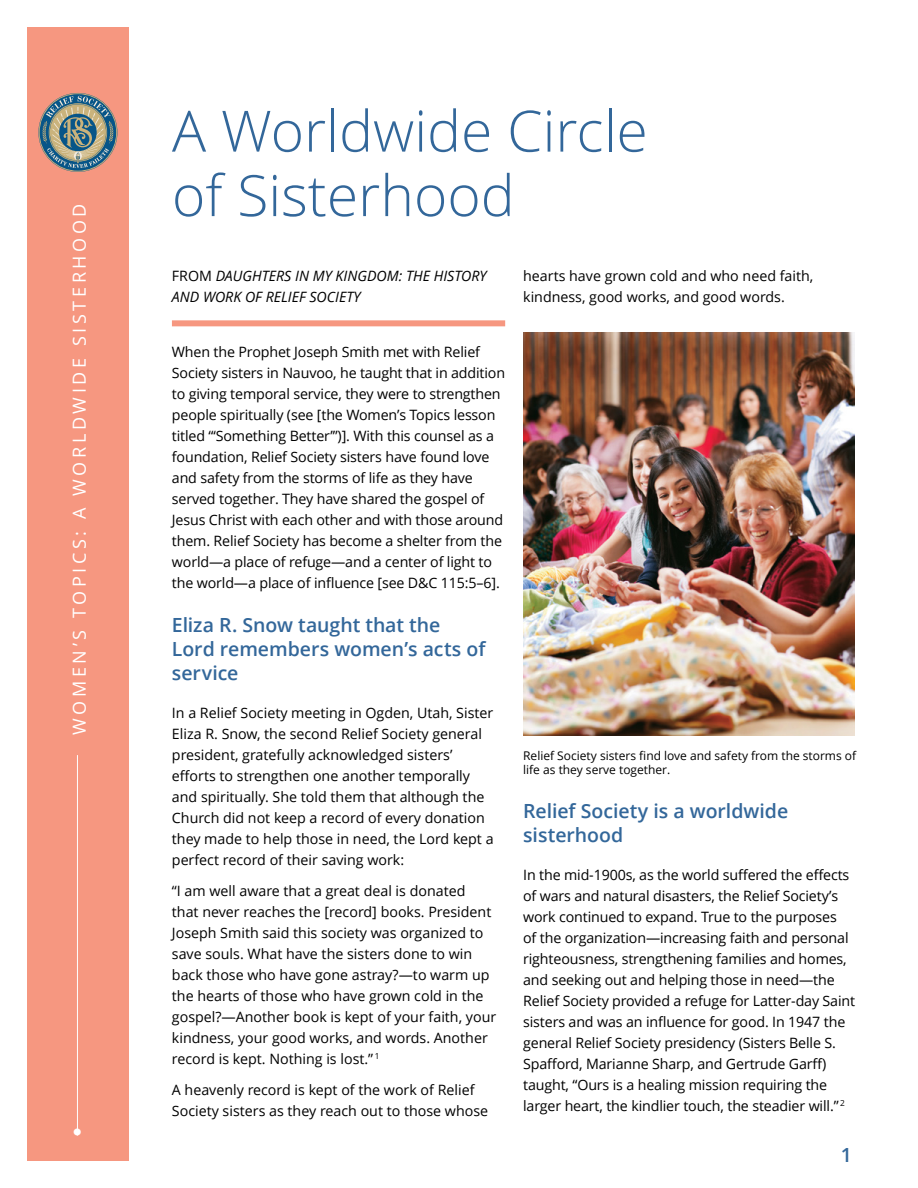
<style>
.page{position:relative;width:918px;height:1188px;background:#fff}
.page>*{position:absolute;margin:0;border:0;box-sizing:border-box;transform-origin:0 0}
.TOPIC-1_title{font:300 57px/64.5px "Zoramlds Lat";color:#33679a}
.TOPIC-2_title{font:600 19.5px/24px "Zoramlds Lat";letter-spacing:-.005em;color:#33679a}
.t1{font:300 19.5px "Helveticalds Lat";color:#fff}
.t2{font:18px "Zoramlds Lat";letter-spacing:.2em;color:#fff}
.TOPIC-2_para_first{font:14.25px/21px "Zoramlds Lat";letter-spacing:-.01em;color:#000}
.TOPIC-1_para_first{font:14.25px/21px "Zoramlds Lat";letter-spacing:-.01em;color:#000}
.TOPIC-2_para{font:14.25px/21px "Zoramlds Lat";color:#000}
.PUB_para_LAST{font:italic 14.25px/21px "Zoramlds Lat";color:#000}
.FIGimg-CAP_para{font:12px/14.4px "Zoramlds Lat";color:#000}
.s1{font-style:normal}
</style>
<div class="page">
<div style="left:27px;top:27px;width:101px;height:1134px;background:#f69780"></div>
<hr style="left:77px;top:185px;width:1px;height:951px;background:#fff">
<div style="left:71px;top:178px;width:15px;height:577px;background:#f69780"></div>
<svg style="left:38px;top:93px;width:79px;height:79px"></svg>
<div style="left:172px;top:320px;width:333px;height:6px;background:#f69780"></div>
<img style="left:523px;top:332px;width:332px;height:403px">
<p class="t2" style="left:67px;top:735px;width:533px;rotate:-90deg">WOMEN’S TOPICS: A WORLDWIDE SISTERHOOD</p>
<h2 class="t1" style="left:73px;top:1117px;width:11px">•</h2>
<p class="TOPIC-1_title" style="left:172px;top:97px;width:477px">A Worldwide Circle of Sisterhood</p>
<p class="PUB_para_LAST" style="left:172px;top:265px;width:316px"><span class="s1">FROM</span> DAUGHTERS IN MY KINGDOM: THE HISTORY<br>AND WORK OF RELIEF SOCIETY</p>
<p class="TOPIC-1_para_first" style="left:172px;top:341px;width:335px">When the Prophet Joseph Smith met with Relief Society sisters in Nauvoo, he taught that in addition to giving temporal service, they were to strengthen people spiritually (see [the Women’s Topics lesson titled “‘Something Better’”)]. With this counsel as a foundation, Relief Society sisters have found love and safety from the storms of life as they have served together. They have shared the gospel of Jesus Christ with each other and with those around them. Relief Society has become a shelter from the world—a place of refuge—and a center of light to the world—a place of influence [see D&amp;C 115:5–6].</p>
<p class="TOPIC-2_title" style="left:172px;top:613px;width:315px">Eliza R. Snow taught that the<br>Lord remembers women’s acts of service</p>
<p class="TOPIC-2_para_first" style="left:172px;top:702px;width:323px">In a Relief Society meeting in Ogden, Utah, Sister Eliza R. Snow, the second Relief Society general president, gratefully acknowledged sisters’ efforts to strengthen one another temporally and spiritually. She told them that although the Church did not keep a record of every donation they made to help those in need, the Lord kept a perfect record of their saving work:</p>
<p class="TOPIC-2_para" style="left:172px;top:880px;width:326px">“I am well aware that a great deal is donated<br>that never reaches the [record] books. President Joseph Smith said this society was organized to save souls. What have the sisters done to win back those who have gone astray?—to warm up the hearts of those who have grown cold in the gospel?—Another book is kept of your faith, your kindness, your good works, and words. Another record is kept. Nothing is lost.” <sup>1</sup></p>
<p class="TOPIC-2_para" style="left:172px;top:1079px;width:318px">A heavenly record is kept of the work of Relief<br>Society sisters as they reach out to those whose</p>
<p class="TOPIC-2_para" style="left:523px;top:265px;width:292px">hearts have grown cold and who need faith, kindness, good works, and good words.</p>
<p class="FIGimg-CAP_para" style="left:523px;top:748px;width:335px">Relief Society sisters find love and safety from the storms of life as they serve together.</p>
<p class="TOPIC-2_title" style="left:523px;top:798px;width:267px">Relief Society is a worldwide sisterhood</p>
<p class="TOPIC-2_para_first" style="left:523px;top:864px;width:334px">In the mid-1900s, as the world suffered the effects of wars and natural disasters, the Relief Society’s work continued to expand. True to the purposes<br>of the organization—increasing faith and personal righteousness, strengthening families and homes, and seeking out and helping those in need—the Relief Society provided a refuge for Latter-day Saint sisters and was an influence for good. In 1947 the general Relief Society presidency (Sisters Belle S.<br>Spafford, Marianne Sharp, and Gertrude Garff) taught, “Ours is a healing mission requiring the larger heart, the kindlier touch, the steadier will.” <sup>2</sup></p>
<p class="TOPIC-2_title" style="left:841px;top:1143px;width:13px">1</p>
</div>
